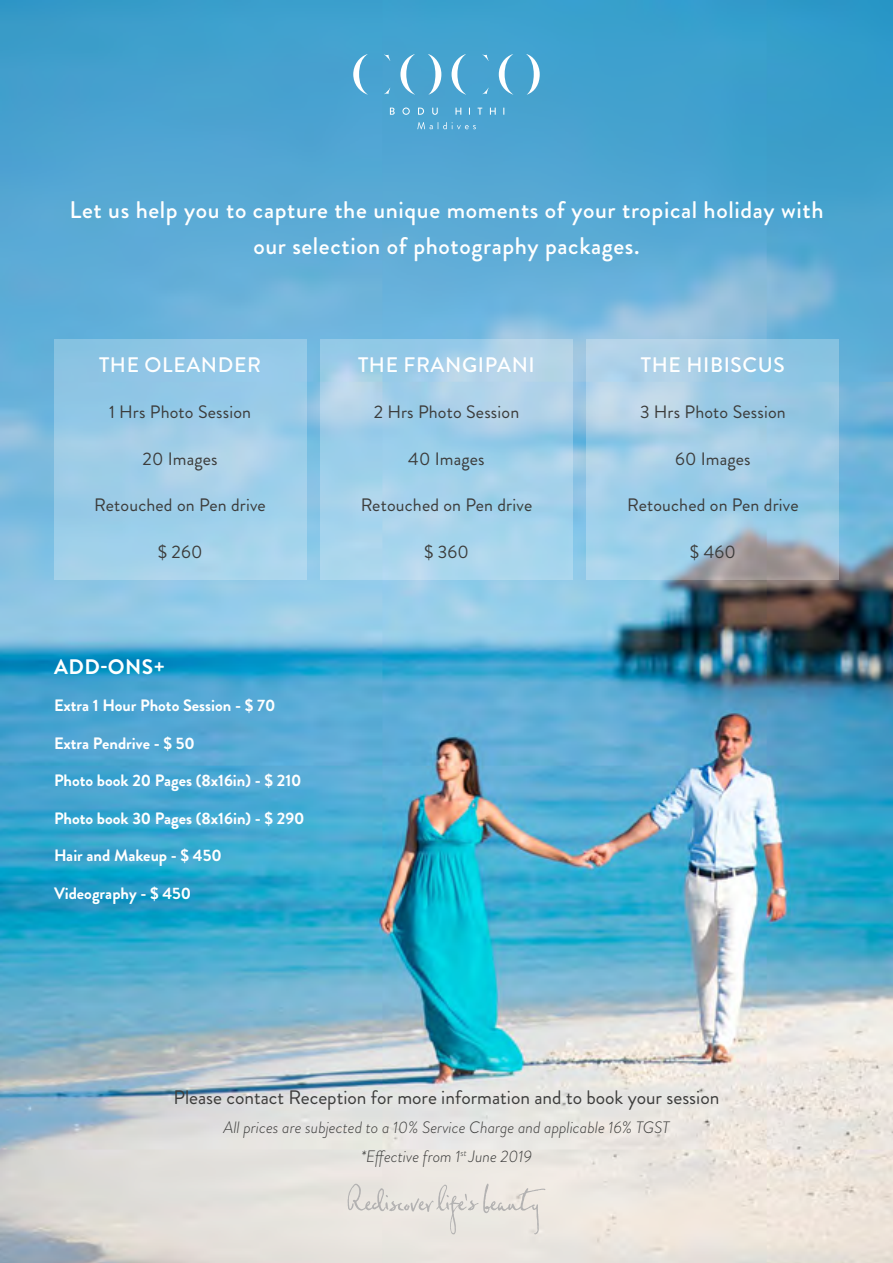
<style>
.page{position:relative;width:893px;height:1263px;background:#fff}
.page>*{position:absolute;margin:0;border:0;box-sizing:border-box;transform-origin:0 0}
.t1{font:500 24px/36px "Brandon Grotesque";letter-spacing:.025em;color:#fff;text-align:center}
.t2{font:500 21px "Brandon Grotesque";letter-spacing:.03em;color:#fff}
.t3{font:700 21px "Brandon Grotesque";letter-spacing:.02em;color:#fff}
.t4{font:19.5px "Brandon Grotesque";color:#3c3c3b}
.t5{font:18px "Brandon Grotesque";letter-spacing:.01em;color:#3c3c3b}
.t6{font:700 16.5px "Brandon Grotesque";color:#fff}
.t7{font:italic 300 16.5px "Brandon Grotesque";color:#3c3c3b}
</style>
<div class="page">
<img style="left:0;top:0;width:893px;height:1263px">
<svg style="left:417px;top:122px;width:59px;height:7px"></svg>
<svg style="left:400px;top:54px;width:15px;height:41px"></svg>
<svg style="left:428px;top:54px;width:13px;height:41px"></svg>
<svg style="left:499px;top:54px;width:14px;height:41px"></svg>
<svg style="left:526px;top:54px;width:14px;height:41px"></svg>
<svg style="left:384px;top:88px;width:6px;height:6px"></svg>
<svg style="left:353px;top:54px;width:15px;height:41px"></svg>
<svg style="left:384px;top:54px;width:6px;height:7px"></svg>
<svg style="left:482px;top:88px;width:7px;height:6px"></svg>
<svg style="left:452px;top:54px;width:14px;height:41px"></svg>
<svg style="left:482px;top:54px;width:7px;height:7px"></svg>
<svg style="left:390px;top:108px;width:5px;height:7px"></svg>
<svg style="left:402px;top:108px;width:8px;height:7px"></svg>
<svg style="left:418px;top:108px;width:6px;height:7px"></svg>
<svg style="left:432px;top:108px;width:6px;height:7px"></svg>
<svg style="left:455px;top:108px;width:6px;height:7px"></svg>
<svg style="left:478px;top:108px;width:4px;height:7px"></svg>
<svg style="left:490px;top:108px;width:6px;height:7px"></svg>
<svg style="left:54px;top:339px;width:252px;height:240px;background:#9ccde8"></svg>
<svg style="left:320px;top:339px;width:253px;height:240px;background:#a6d1ea"></svg>
<svg style="left:587px;top:339px;width:252px;height:240px;background:#a1c9e0"></svg>
<svg style="left:348px;top:1183px;width:197px;height:51px;background:#e6e2dc"></svg>
<h1 class="t1" style="left:69px;top:192px;width:756px">Let us help you to capture the unique moments of your tropical holiday with our selection of photography packages.</h1>
<p class="t2" style="left:99px;top:350px;width:163px">THE OLEANDER</p>
<p class="t5" style="left:109px;top:400px;width:144px">1 Hrs Photo Session</p>
<p class="t5" style="left:142px;top:446px;width:77px">20 Images</p>
<p class="t5" style="left:94px;top:493px;width:173px">Retouched on Pen drive</p>
<p class="t5" style="left:158px;top:539px;width:46px">$ 260</p>
<p class="t3" style="left:54px;top:652px;width:113px">ADD-ONS+</p>
<p class="t6" style="left:54px;top:694px;width:223px">Extra 1 Hour Photo Session - $ 70</p>
<p class="t6" style="left:54px;top:731px;width:142px">Extra Pendrive - $ 50</p>
<p class="t6" style="left:54px;top:769px;width:249px">Photo book 20 Pages (8x16in) - $ 210</p>
<p class="t6" style="left:54px;top:806px;width:252px">Photo book 30 Pages (8x16in) - $ 290</p>
<p class="t6" style="left:54px;top:844px;width:169px">Hair and Makeup - $ 450</p>
<p class="t6" style="left:54px;top:881px;width:139px">Videography - $ 450</p>
<p class="t2" style="left:358px;top:350px;width:178px">THE FRANGIPANI</p>
<p class="t5" style="left:374px;top:400px;width:147px">2 Hrs Photo Session</p>
<p class="t5" style="left:408px;top:446px;width:78px">40 Images</p>
<p class="t5" style="left:361px;top:493px;width:173px">Retouched on Pen drive</p>
<p class="t5" style="left:424px;top:539px;width:46px">$ 360</p>
<p class="t2" style="left:641px;top:350px;width:145px">THE HIBISCUS</p>
<p class="t5" style="left:640px;top:400px;width:147px">3 Hrs Photo Session</p>
<p class="t5" style="left:675px;top:446px;width:77px">60 Images</p>
<p class="t5" style="left:627px;top:493px;width:173px">Retouched on Pen drive</p>
<p class="t5" style="left:690px;top:539px;width:47px">$ 460</p>
<p class="t4" style="left:174px;top:1084px;width:547px">Please contact Reception for more information and to book your session</p>
<p class="t7" style="left:223px;top:1116px;width:448px">All prices are subjected to a 10% Service Charge and applicable 16% TGST</p>
<p class="t7" style="left:361px;top:1145px;width:172px">*Effective from 1<sup>st</sup> June 2019</p>
</div>
